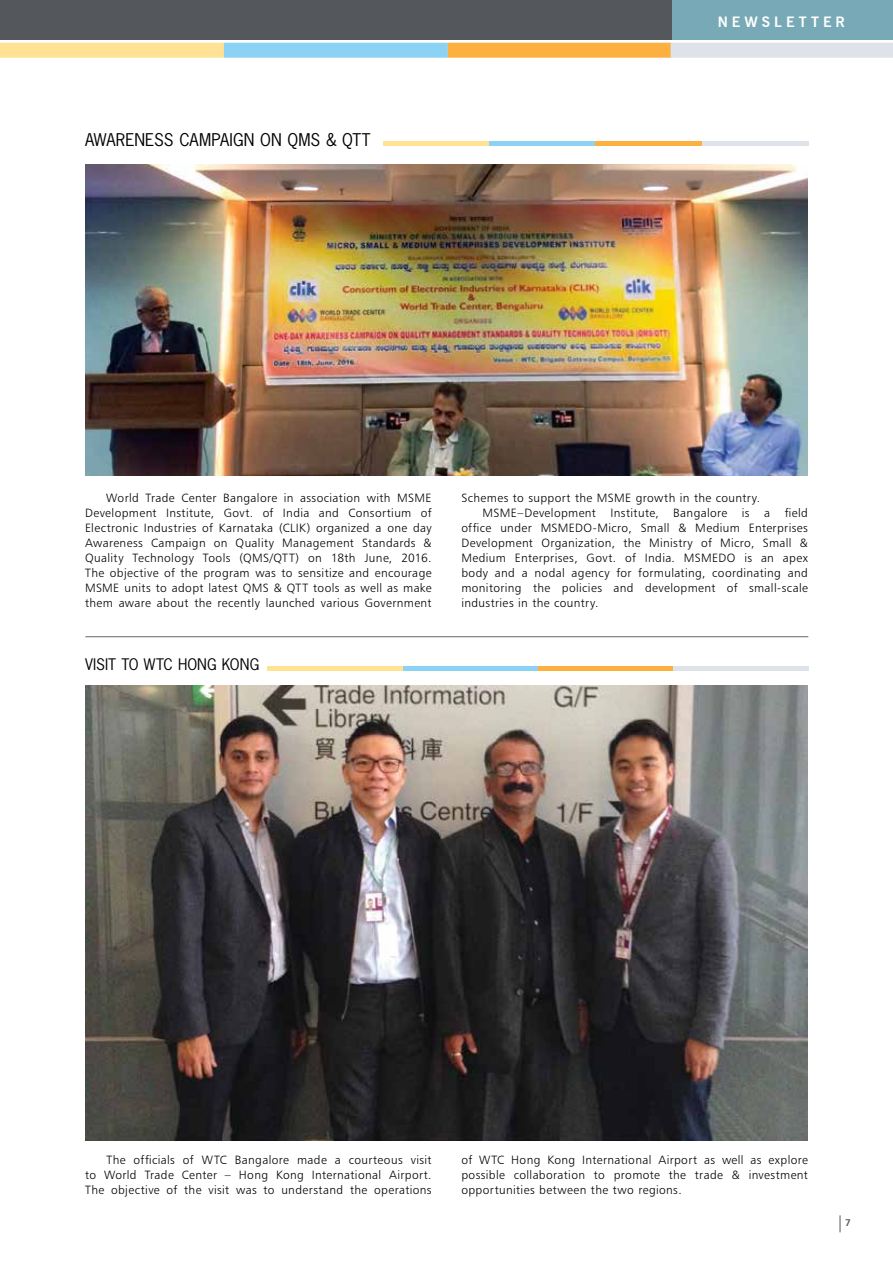
<style>
.page{position:relative;width:893px;height:1263px;background:#fff}
.page>*{position:absolute;margin:0;border:0;box-sizing:border-box;transform-origin:0 0}
.t1{font:16.5px "News Gothic Std";letter-spacing:.005em;color:#000}
.t2{font:15px "News Gothic Std";letter-spacing:.005em;color:#000}
.t3{font:700 14.25px "News Gothic BT";letter-spacing:.28em;color:#fff}
.t4{font:12px/15px "Humanist 777 BT Light B";letter-spacing:.03em;color:#000;text-align:justify}
.t5{font:9.75px "Humanist 777 BT Bold B";color:#55575a}
</style>
<div class="page">
<div style="left:0;top:0;width:893px;height:40px;background:#54575b"></div>
<div style="left:672px;top:0;width:221px;height:40px;background:#77aab6"></div>
<div style="left:0;top:43px;width:224px;height:15px;background:#ffe293"></div>
<div style="left:224px;top:43px;width:224px;height:15px;background:#8cd2f4"></div>
<div style="left:448px;top:43px;width:224px;height:15px;background:#fbb040"></div>
<div style="left:671px;top:43px;width:222px;height:15px;background:#dde3e8"></div>
<svg style="left:840px;top:1215px;width:1px;height:17px"></svg>
<img style="left:85px;top:164px;width:723px;height:311px">
<hr style="left:383px;top:142px;width:106px;height:4px;background:#ffe293">
<hr style="left:489px;top:142px;width:107px;height:4px;background:#8cd2f4">
<hr style="left:596px;top:142px;width:106px;height:4px;background:#fbb040">
<hr style="left:702px;top:142px;width:106px;height:4px;background:#dde3e8">
<img style="left:85px;top:685px;width:723px;height:455px">
<hr style="left:267px;top:666px;width:136px;height:4px;background:#ffe293">
<hr style="left:403px;top:666px;width:135px;height:4px;background:#8cd2f4">
<hr style="left:538px;top:666px;width:135px;height:4px;background:#fbb040">
<hr style="left:673px;top:666px;width:136px;height:4px;background:#dde3e8">
<hr style="left:85px;top:636px;width:723px;height:1px;background:#636466">
<h1 class="t1" style="left:85px;top:129px;width:278px">AWARENESS CAMPAIGN ON QMS &amp; QTT</h1>
<p class="t3" style="left:718px;top:13px;width:129px">NEWSLETTER</p>
<p class="t4" style="left:85px;top:491px;width:348px;text-indent:21px">World Trade Center Bangalore in association with MSME Development Institute, Govt. of India and Consortium of Electronic Industries of Karnataka (CLIK) organized a one day Awareness Campaign on Quality Management Standards &amp; Quality Technology Tools (QMS/QTT) on 18th June, 2016.<br>The objective of the program was to sensitize and encourage MSME units to adopt latest QMS &amp; QTT tools as well as make them aware about the recently launched various Government</p>
<p class="t4" style="left:461px;top:491px;width:300px">Schemes to support the MSME growth in the country.</p>
<p class="t4" style="left:483px;top:506px;width:327px">MSME–Development Institute, Bangalore is a field</p>
<p class="t4" style="left:461px;top:521px;width:348px">office under MSMEDO-Micro, Small &amp; Medium Enterprises</p>
<p class="t4" style="left:461px;top:536px;width:348px">Development Organization, the Ministry of Micro, Small &amp;</p>
<p class="t4" style="left:461px;top:551px;width:348px">Medium Enterprises, Govt. of India. MSMEDO is an apex</p>
<p class="t4" style="left:461px;top:566px;width:348px">body and a nodal agency for formulating, coordinating and</p>
<p class="t4" style="left:461px;top:581px;width:348px">monitoring the policies and development of small-scale</p>
<p class="t4" style="left:461px;top:596px;width:139px">industries in the country.</p>
<p class="t2" style="left:85px;top:654px;width:176px">VISIT TO WTC HONG KONG</p>
<p class="t4" style="left:85px;top:1152px;width:348px;text-indent:21px">The officials of WTC Bangalore made a courteous visit to World Trade Center – Hong Kong International Airport.<br>The objective of the visit was to understand the operations</p>
<p class="t4" style="left:461px;top:1152px;width:348px">of WTC Hong Kong International Airport as well as explore possible collaboration to promote the trade &amp; investment opportunities between the two regions.</p>
<p class="t5" style="left:845px;top:1217px;width:7px">7</p>
</div>
